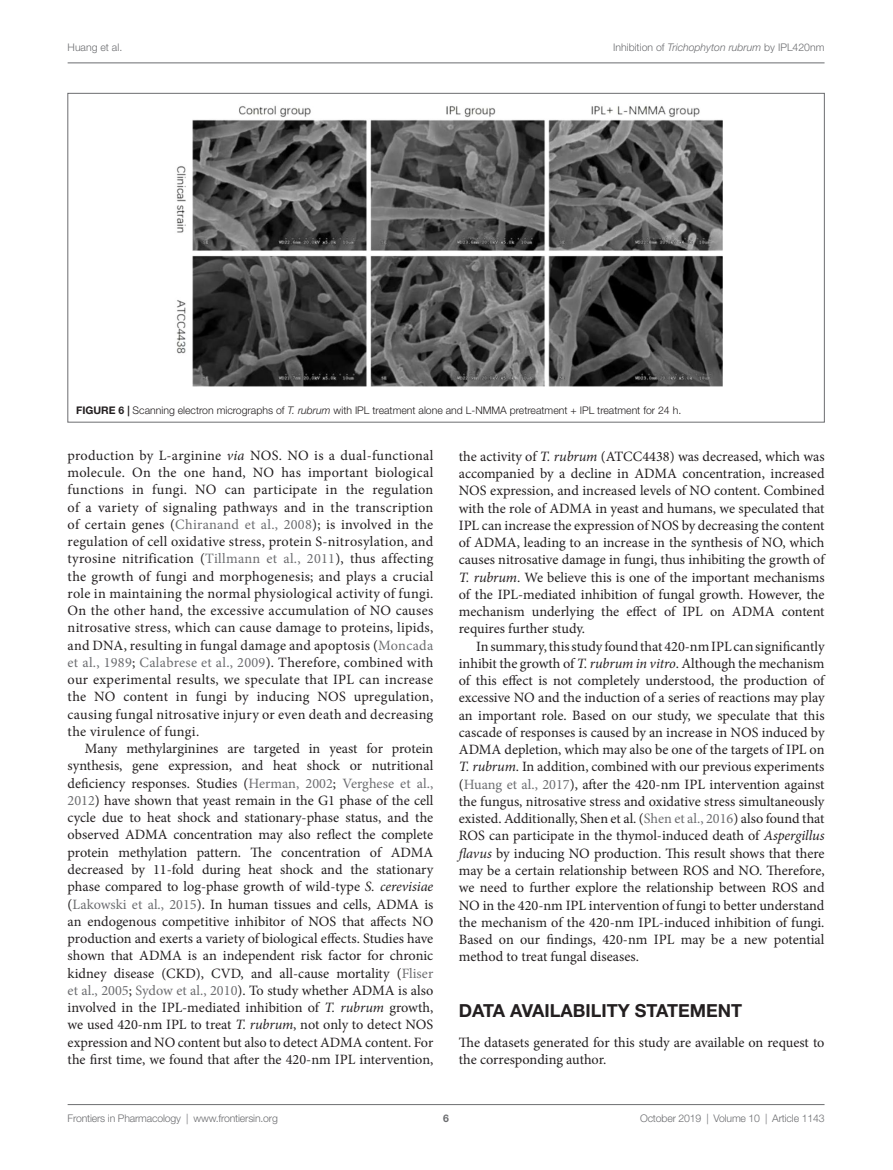
<style>
.page{position:relative;width:893px;height:1170px;background:#fff}
.page>*{position:absolute;margin:0;border:0;box-sizing:border-box;transform-origin:0 0}
._1{font:700 18px "Helvetica Neue LT Std";color:#231f20}
.T{font:14.25px/17.2px "Minion Pro";color:#231f20;text-align:justify}
.T1{font:14.25px/17.2px "Minion Pro";letter-spacing:-.005em;color:#231f20}
.t1{font:300 10.5px "Helvetica Neue LT Std";letter-spacing:-.015em;color:#6c6d70}
.FC{font:300 10.5px "Helvetica Neue LT Std";color:#231f20}
.t2{font:700 10.5px "Helvetica Neue LT Std";color:#6c6d70}
.s1{font-style:italic}
.s2{font-weight:700}
.s3{color:#6c6d70}
</style>
<div class="page">
<hr style="left:68px;top:63px;width:756px;height:1px;background:#6c6d70">
<hr style="left:68px;top:1104px;width:756px;height:1px;background:#6c6d70">
<img style="left:176px;top:105px;width:546px;height:281px">
<p class="t1" style="left:68px;top:41px;width:56px">Huang et al.</p>
<p class="t1" style="left:613px;top:41px;width:213px">Inhibition of <span class="s1">Trichophyton rubrum</span> by IPL420nm</p>
<p class="FC" style="left:76px;top:403px;width:606px"><span class="s2">FIGURE 6 |</span> Scanning electron micrographs of <span class="s1">T. rubrum</span> with IPL treatment alone and L-NMMA pretreatment + IPL treatment for 24 h.</p>
<p class="T" style="left:68px;top:446px;width:367px">production by L-arginine <span class="s1">via</span> NOS. NO is a dual-functional molecule. On the one hand, NO has important biological functions in fungi. NO can participate in the regulation of a variety of signaling pathways and in the transcription of certain genes (<span class="s3">Chiranand et al., 2008</span>); is involved in the regulation of cell oxidative stress, protein S-nitrosylation, and tyrosine nitrification (<span class="s3">Tillmann et al., 2011</span>), thus affecting the growth of fungi and morphogenesis; and plays a crucial role in maintaining the normal physiological activity of fungi.<br>On the other hand, the excessive accumulation of NO causes nitrosative stress, which can cause damage to proteins, lipids, and DNA, resulting in fungal damage and apoptosis (<span class="s3">Moncada et al., 1989</span>; <span class="s3">Calabrese et al., 2009</span>). Therefore, combined with our experimental results, we speculate that IPL can increase the NO content in fungi by inducing NOS upregulation, causing fungal nitrosative injury or even death and decreasing the virulence of fungi.</p>
<p class="T" style="left:68px;top:740px;width:367px;text-indent:17px">Many methylarginines are targeted in yeast for protein synthesis, gene expression, and heat shock or nutritional deficiency responses. Studies (<span class="s3">Herman, 2002</span>; <span class="s3">Verghese et al., 2012</span>) have shown that yeast remain in the G1 phase of the cell cycle due to heat shock and stationary-phase status, and the observed ADMA concentration may also reflect the complete protein methylation pattern. The concentration of ADMA decreased by 11-fold during heat shock and the stationary phase compared to log-phase growth of wild-type <span class="s1">S. cerevisiae </span>(<span class="s3">Lakowski et al., 2015</span>). In human tissues and cells, ADMA is an endogenous competitive inhibitor of NOS that affects NO production and exerts a variety of biological effects. Studies have shown that ADMA is an independent risk factor for chronic kidney disease (CKD), CVD, and all-cause mortality (<span class="s3">Fliser et al., 2005</span>; <span class="s3">Sydow et al., 2010</span>). To study whether ADMA is also involved in the IPL-mediated inhibition of <span class="s1">T. rubrum</span> growth, we used 420-nm IPL to treat <span class="s1">T. rubrum</span>, not only to detect NOS expression and NO content but also to detect ADMA content. For the first time, we found that after the 420-nm IPL intervention,</p>
<p class="T" style="left:459px;top:447px;width:367px">the activity of <span class="s1">T. rubrum</span> (ATCC4438) was decreased, which was accompanied by a decline in ADMA concentration, increased NOS expression, and increased levels of NO content. Combined with the role of ADMA in yeast and humans, we speculated that IPL can increase the expression of NOS by decreasing the content of ADMA, leading to an increase in the synthesis of NO, which causes nitrosative damage in fungi, thus inhibiting the growth of <span class="s1">T. rubrum</span>. We believe this is one of the important mechanisms of the IPL-mediated inhibition of fungal growth. However, the mechanism underlying the effect of IPL on ADMA content requires further study.</p>
<p class="T" style="left:459px;top:637px;width:367px;text-indent:17px">In summary, this study found that 420-nm IPL can significantly inhibit the growth of <span class="s1">T. rubrum in vitro</span>. Although the mechanism of this effect is not completely understood, the production of excessive NO and the induction of a series of reactions may play an important role. Based on our study, we speculate that this cascade of responses is caused by an increase in NOS induced by ADMA depletion, which may also be one of the targets of IPL on <span class="s1">T. rubrum</span>. In addition, combined with our previous experiments (<span class="s3">Huang et al., 2017</span>), after the 420-nm IPL intervention against the fungus, nitrosative stress and oxidative stress simultaneously existed. Additionally, Shen et al. (<span class="s3">Shen et al., 2016</span>) also found that ROS can participate in the thymol-induced death of <span class="s1">Aspergillus flavus</span> by inducing NO production. This result shows that there may be a certain relationship between ROS and NO. Therefore, we need to further explore the relationship between ROS and NO in the 420-nm IPL intervention of fungi to better understand the mechanism of the 420-nm IPL-induced inhibition of fungi.<br>Based on our findings, 420-nm IPL may be a new potential method to treat fungal diseases.</p>
<p class="_1" style="left:459px;top:999px;width:285px">DATA AVAILABILITY STATEMENT</p>
<p class="T1" style="left:459px;top:1033px;width:367px">The datasets generated for this study are available on request to the corresponding author.</p>
<p class="t1" style="left:68px;top:1111px;width:212px">Frontiers in Pharmacology | www.frontiersin.org</p>
<p class="t2" style="left:443px;top:1111px;width:7px">6</p>
<p class="t1" style="left:640px;top:1111px;width:186px">October 2019 | Volume 10 | Article 1143</p>
</div>
